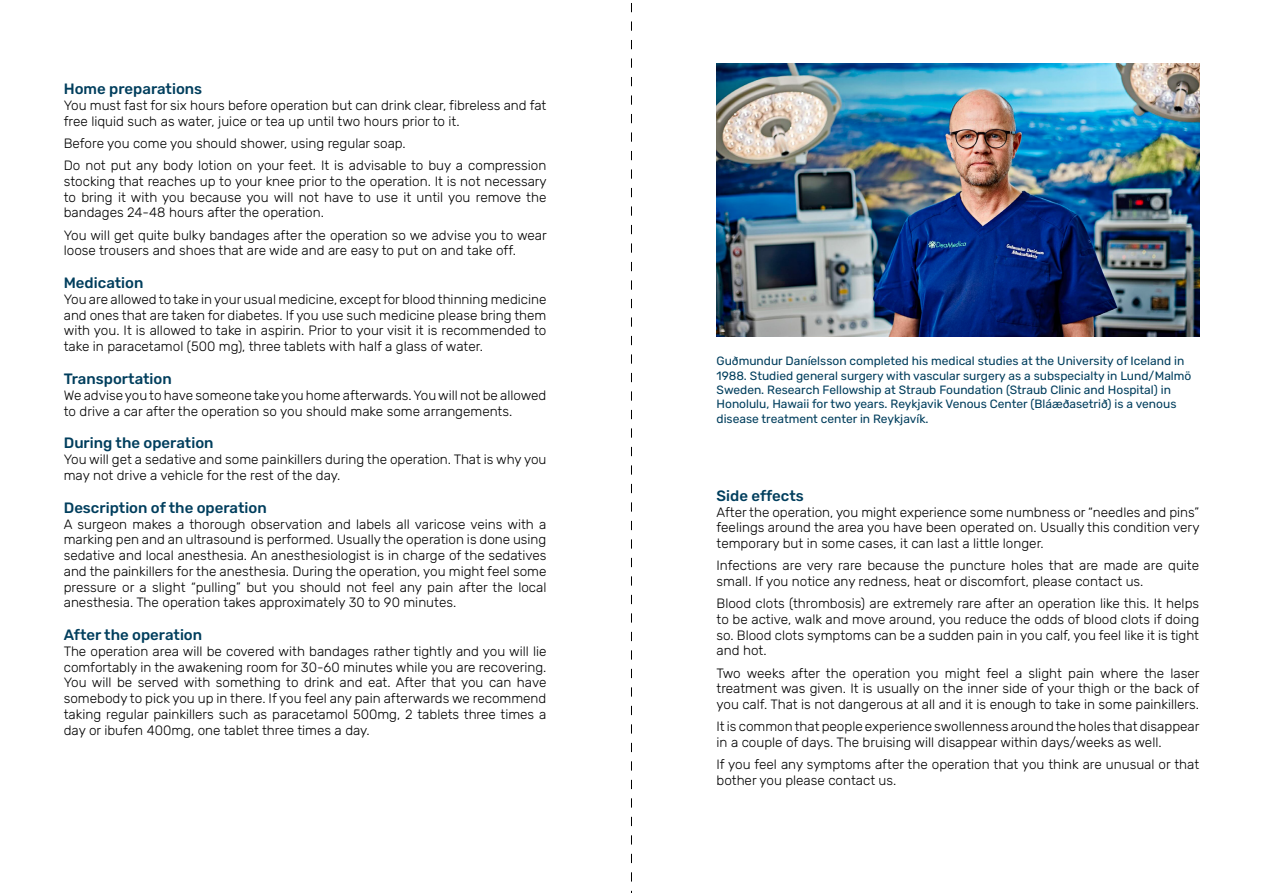
<style>
.page{position:relative;width:1263px;height:893px;background:#fff}
.page>*{position:absolute;margin:0;border:0;box-sizing:border-box;transform-origin:0 0}
.t1{font:500 15px "Rubik";color:#003e5d}
.t2{font:300 13.5px/15.8px "Rubik";color:#000}
.t3{font:12px/14.4px "Rubik";color:#003e5d}
</style>
<div class="page">
<img style="left:716px;top:64px;width:483px;height:273px">
<svg style="left:631px;top:3px;width:1px;height:890px"></svg>
<p class="t1" style="left:64px;top:81px;width:140px">Home preparations</p>
<p class="t2" style="left:64px;top:98px;width:484px">You must fast for six hours before operation but can drink clear, fibreless and fat free liquid such as water, juice or tea up until two hours prior to it.</p>
<p class="t2" style="left:64px;top:133px;width:484px;line-height:22.2px">Before you come you should shower, using regular soap.<br>Do not put any body lotion on your feet. It is advisable to buy a compression</p>
<p class="t2" style="left:64px;top:174px;width:484px;text-align:justify">stocking that reaches up to your knee prior to the operation. It is not necessary to bring it with you because you will not have to use it until you remove the bandages 24-48 hours after the operation.</p>
<p class="t2" style="left:64px;top:227px;width:484px">You will get quite bulky bandages after the operation so we advise you to wear loose trousers and shoes that are wide and are easy to put on and take off.</p>
<p class="t1" style="left:64px;top:274px;width:81px">Medication</p>
<p class="t2" style="left:64px;top:292px;width:484px;text-align:justify">You are allowed to take in your usual medicine, except for blood thinning medicine and ones that are taken for diabetes. If you use such medicine please bring them with you. It is allowed to take in aspirin. Prior to your visit it is recommended to take in paracetamol (500 mg), three tablets with half a glass of water.</p>
<p class="t1" style="left:64px;top:370px;width:110px">Transportation</p>
<p class="t2" style="left:64px;top:388px;width:484px">We advise you to have someone take you home afterwards. You will not be allowed to drive a car after the operation so you should make some arrangements.</p>
<p class="t1" style="left:64px;top:435px;width:151px">During the operation</p>
<p class="t2" style="left:64px;top:452px;width:484px">You will get a sedative and some painkillers during the operation. That is why you may not drive a vehicle for the rest of the day.</p>
<p class="t1" style="left:64px;top:499px;width:204px">Description of the operation</p>
<p class="t2" style="left:64px;top:516px;width:484px;text-align:justify">A surgeon makes a thorough observation and labels all varicose veins with a marking pen and an ultrasound is performed. Usually the operation is done using sedative and local anesthesia. An anesthesiologist is in charge of the sedatives and the painkillers for the anesthesia. During the operation, you might feel some pressure or a slight “pulling” but you should not feel any pain after the local anesthesia. The operation takes approximately 30 to 90 minutes.</p>
<p class="t1" style="left:64px;top:626px;width:140px">After the operation</p>
<p class="t2" style="left:64px;top:644px;width:484px;text-align:justify">The operation area will be covered with bandages rather tightly and you will lie comfortably in the awakening room for 30-60 minutes while you are recovering.<br>You will be served with something to drink and eat. After that you can have somebody to pick you up in there. If you feel any pain afterwards we recommend taking regular painkillers such as paracetamol 500mg, 2 tablets three times a day or ibufen 400mg, one tablet three times a day.</p>
<p class="t3" style="left:716px;top:354px;width:476px">Guðmundur Daníelsson completed his medical studies at the University of Iceland in 1988. Studied general surgery with vascular surgery as a subspecialty in Lund/Malmö Sweden. Research Fellowship at Straub Foundation (Straub Clinic and Hospital) in Honolulu, Hawaii for two years. Reykjavik Venous Center (Bláæðasetrið) is a venous disease treatment center in Reykjavík.</p>
<p class="t1" style="left:716px;top:487px;width:89px">Side effects</p>
<p class="t2" style="left:716px;top:504px;width:484px;text-align:justify">After the operation, you might experience some numbness or “needles and pins” feelings around the area you have been operated on. Usually this condition very temporary but in some cases, it can last a little longer.</p>
<p class="t2" style="left:716px;top:558px;width:484px">Infections are very rare because the puncture holes that are made are quite small. If you notice any redness, heat or discomfort, please contact us.</p>
<p class="t2" style="left:716px;top:596px;width:484px;text-align:justify">Blood clots (thrombosis) are extremely rare after an operation like this. It helps to be active, walk and move around, you reduce the odds of blood clots if doing so. Blood clots symptoms can be a sudden pain in you calf, you feel like it is tight and hot.</p>
<p class="t2" style="left:716px;top:665px;width:484px;text-align:justify">Two weeks after the operation you might feel a slight pain where the laser treatment was given. It is usually on the inner side of your thigh or the back of you calf. That is not dangerous at all and it is enough to take in some painkillers.</p>
<p class="t2" style="left:716px;top:719px;width:484px">It is common that people experience swollenness around the holes that disappear in a couple of days. The bruising will disappear within days/weeks as well.</p>
<p class="t2" style="left:716px;top:757px;width:484px">If you feel any symptoms after the operation that you think are unusual or that bother you please contact us.</p>
</div>
